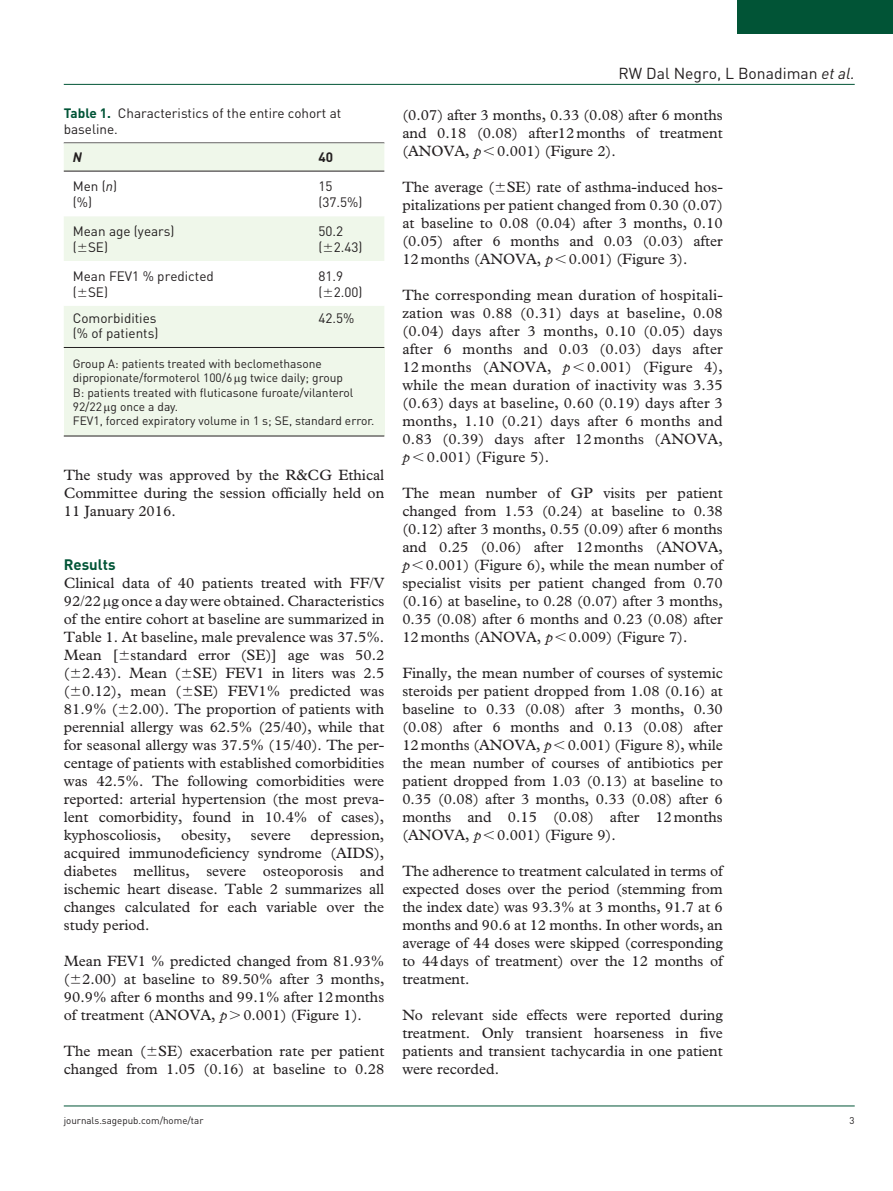
<style>
.page{position:relative;width:893px;height:1191px;background:#fff}
.page>*{position:absolute;margin:0;border:0;box-sizing:border-box;transform-origin:0 0}
.t1{font:15.75px "DIN";color:#231f20}
.t2{font:15px/18px "Plantin Std";color:#231f20;text-align:justify}
.t3{font:700 15px "DIN";color:#015436}
.t4{font:13.5px/15.8px "DIN";color:#231f20}
.t5{font:700 13.5px "DIN";color:#231f20}
.t6{font:italic 700 13.5px "DIN";color:#231f20}
.t7{font:12px/14.2px "DIN";color:#231f20}
.t8{font:9.75px "DIN";color:#231f20}
.s1{font-weight:700;color:#015436}
.s2{font-style:italic}
</style>
<div class="page">
<hr style="left:64px;top:84px;width:791px;height:1px;background:#015436">
<hr style="left:64px;top:1105px;width:791px;height:1px;background:#015436">
<div style="left:738px;top:0;width:155px;height:34px;background:#015436"></div>
<div style="left:64px;top:347px;width:320px;height:89px;background:#eff7ea"></div>
<hr style="left:64px;top:435px;width:320px;height:1px;background:#231f20">
<div style="left:64px;top:143px;width:320px;height:204px;background:#eff7ea"></div>
<svg style="left:64px;top:172px;width:320px;height:134px"></svg>
<hr style="left:64px;top:171px;width:173px;height:1px;background:#231f20">
<hr style="left:237px;top:171px;width:147px;height:1px;background:#231f20">
<hr style="left:64px;top:347px;width:173px;height:1px;background:#231f20">
<hr style="left:237px;top:347px;width:147px;height:1px;background:#231f20">
<svg style="left:78px;top:244px;width:8px;height:8px"></svg>
<svg style="left:324px;top:244px;width:8px;height:8px"></svg>
<svg style="left:78px;top:288px;width:8px;height:8px"></svg>
<svg style="left:324px;top:288px;width:8px;height:8px"></svg>
<p class="t4" style="left:64px;top:105px;width:279px"><span class="s1">Table 1.</span> Characteristics of the entire cohort at baseline.</p>
<p class="t6" style="left:73px;top:148px;width:11px">N</p>
<p class="t5" style="left:318px;top:148px;width:16px">40</p>
<p class="t4" style="left:73px;top:178px;width:46px">Men (<span class="s2">n</span>) (%)</p>
<p class="t4" style="left:318px;top:178px;width:46px">15 (37.5%)</p>
<p class="t4" style="left:73px;top:223px;width:103px">Mean age (years) ( SE)</p>
<p class="t4" style="left:318px;top:223px;width:46px">50.2<br>( 2.43)</p>
<p class="t4" style="left:73px;top:268px;width:143px">Mean FEV1 % predicted ( SE)</p>
<p class="t4" style="left:318px;top:268px;width:46px">81.9<br>( 2.00)</p>
<p class="t4" style="left:73px;top:310px;width:87px">Comorbidities (% of patients)</p>
<p class="t4" style="left:318px;top:310px;width:38px">42.5%</p>
<p class="t7" style="left:73px;top:356px;width:303px">Group A: patients treated with beclomethasone dipropionate/formoterol 100/6 g twice daily; group<br>B: patients treated with fluticasone furoate/vilanterol 92/22 g once a day.<br>FEV1, forced expiratory volume in 1 s; SE, standard error.</p>
<p class="t2" style="left:64px;top:466px;width:322px">The study was approved by the R&amp;CG Ethical Committee during the session officially held on 11 January 2016.</p>
<p class="t3" style="left:64px;top:555px;width:53px">Results</p>
<p class="t2" style="left:64px;top:574px;width:322px">Clinical data of 40 patients treated with FF/V 92/22 g once a day were obtained. Characteristics of the entire cohort at baseline are summarized in Table 1. At baseline, male prevalence was 37.5%.<br>Mean [ standard error (SE)] age was 50.2 ( 2.43). Mean ( SE) FEV1 in liters was 2.5 ( 0.12), mean ( SE) FEV1% predicted was 81.9% ( 2.00). The proportion of patients with perennial allergy was 62.5% (25/40), while that for seasonal allergy was 37.5% (15/40). The per&shy;centage of patients with established comorbidities was 42.5%. The following comorbidities were reported: arterial hypertension (the most preva&shy;lent comorbidity, found in 10.4% of cases), kyphoscoliosis,</p>
<p class="t2" style="left:64px;top:826px;width:322px;text-indent:247px">depression, acquired immunodeficiency syndrome (AIDS), diabetes mellitus, severe osteoporosis and ischemic heart disease. Table 2 summarizes all changes calculated for each variable over the study period.</p>
<p class="t2" style="left:64px;top:952px;width:322px">Mean FEV1 % predicted changed from 81.93% ( 2.00) at baseline to 89.50% after 3 months, 90.9% after 6 months and 99.1% after 12months of treatment (ANOVA, <span class="s2">p</span> 0.001) (Figure 1).</p>
<p class="t2" style="left:64px;top:1042px;width:322px">The mean ( SE) exacerbation rate per patient changed from 1.05 (0.16) at baseline to 0.28</p>
<p class="t2" style="left:181px;top:826px;width:52px">obesity,</p>
<p class="t2" style="left:251px;top:826px;width:41px">severe</p>
<p class="t1" style="left:618px;top:63px;width:238px">RW Dal Negro, L Bonadiman <span class="s2">et al.</span></p>
<p class="t2" style="left:402px;top:106px;width:322px">(0.07) after 3 months, 0.33 (0.08) after 6 months and 0.18 (0.08) after12months of treatment (ANOVA, <span class="s2">p</span> 0.001) (Figure 2).</p>
<p class="t2" style="left:402px;top:178px;width:322px">The average ( SE) rate of asthma-induced hos&shy;pitalizations per patient changed from 0.30 (0.07) at baseline to 0.08 (0.04) after 3 months, 0.10 (0.05) after 6 months and 0.03 (0.03) after 12months (ANOVA, <span class="s2">p</span> 0.001) (Figure 3).</p>
<p class="t2" style="left:402px;top:286px;width:322px">The corresponding mean duration of hospitali&shy;zation was 0.88 (0.31) days at baseline, 0.08 (0.04) days after 3 months, 0.10 (0.05) days after 6 months and 0.03 (0.03) days after 12 months (ANOVA, <span class="s2">p</span> 0.001) (Figure 4), while the mean duration of inactivity was 3.35 (0.63) days at baseline, 0.60 (0.19) days after 3 months, 1.10 (0.21) days after 6 months and 0.83 (0.39) days after 12 months (ANOVA, <span class="s2">p</span> 0.001) (Figure 5).</p>
<p class="t2" style="left:402px;top:484px;width:322px">The mean number of GP visits per patient changed from 1.53 (0.24) at baseline to 0.38 (0.12) after 3 months, 0.55 (0.09) after 6 months and 0.25 (0.06) after 12months (ANOVA, <span class="s2">p</span> 0.001) (Figure 6), while the mean number of specialist visits per patient changed from 0.70 (0.16) at baseline, to 0.28 (0.07) after 3 months, 0.35 (0.08) after 6 months and 0.23 (0.08) after 12months (ANOVA, <span class="s2">p</span> 0.009) (Figure 7).</p>
<p class="t2" style="left:402px;top:664px;width:322px">Finally, the mean number of courses of systemic steroids per patient dropped from 1.08 (0.16) at baseline to 0.33 (0.08) after 3 months, 0.30 (0.08) after 6 months and 0.13 (0.08) after 12months (ANOVA, <span class="s2">p</span> 0.001) (Figure 8), while the mean number of courses of antibiotics per patient dropped from 1.03 (0.13) at baseline to 0.35 (0.08) after 3 months, 0.33 (0.08) after 6 months and 0.15 (0.08) after 12months (ANOVA, <span class="s2">p</span> 0.001) (Figure 9).</p>
<p class="t2" style="left:402px;top:862px;width:322px">The adherence to treatment calculated in terms of expected doses over the period (stemming from the index date) was 93.3% at 3 months, 91.7 at 6 months and 90.6 at 12 months. In other words, an average of 44 doses were skipped (corresponding to 44days of treatment) over the 12 months of treatment.</p>
<p class="t2" style="left:402px;top:1006px;width:322px">No relevant side effects were reported during treatment. Only transient hoarseness in five patients and transient tachycardia in one patient were recorded.</p>
<p class="t8" style="left:64px;top:1114px;width:141px">journals.sagepub.com/home/tar</p>
<p class="t8" style="left:850px;top:1114px;width:7px">3</p>
</div>
